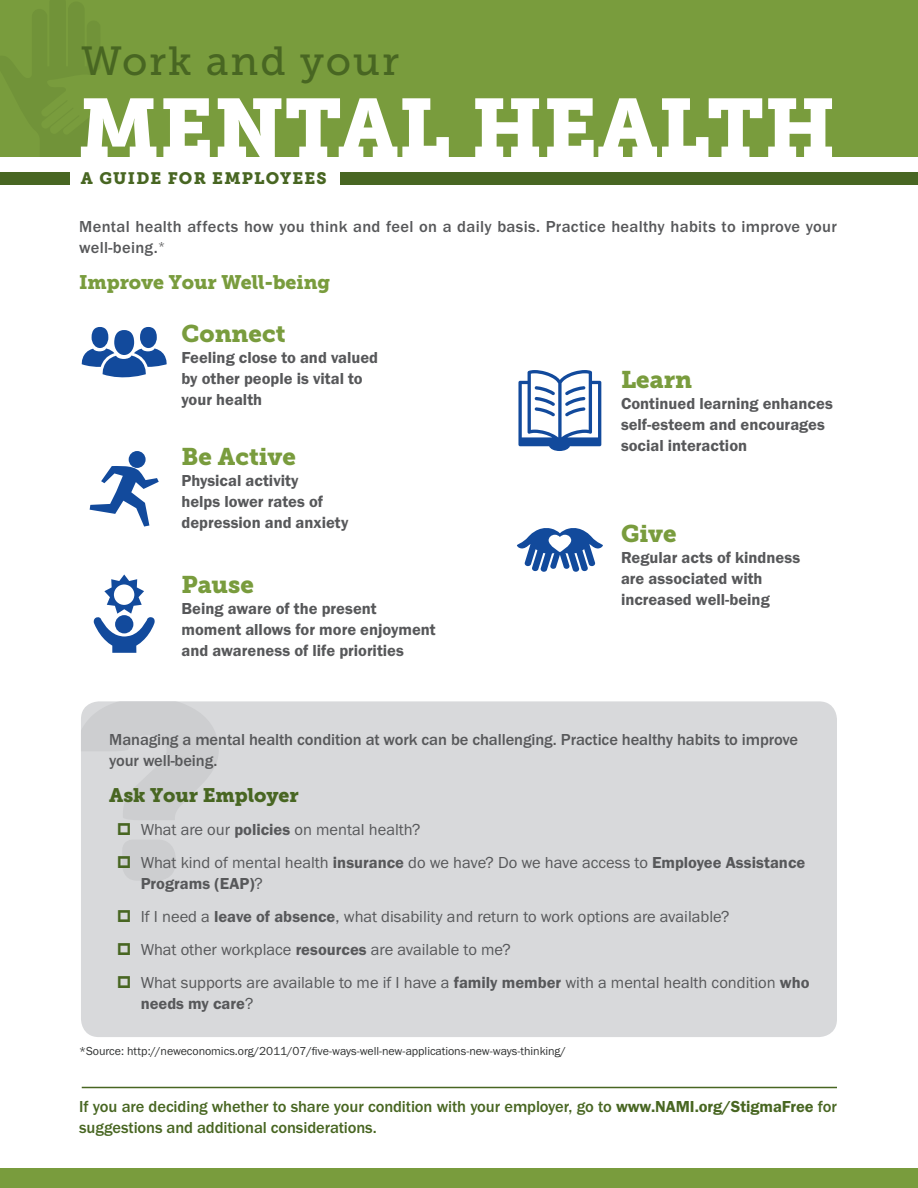
<style>
.page{position:relative;width:918px;height:1188px;background:#fff}
.page>*{position:absolute;margin:0;border:0;box-sizing:border-box;transform-origin:0 0}
.t1{font:82.5px "Museo Slab 900";color:#fff}
.t2{font:40.5px "Museo Slab 500";letter-spacing:.05em;color:#486622}
.t3{font:24px "Museo Slab 900";color:#799c3d}
.t4{font:19.5px "Museo Slab 900";letter-spacing:-.005em;color:#799c3d}
.t5{font:19.5px "Museo Slab 900";letter-spacing:-.005em;color:#486622}
.t6{font:16.5px/21px "Franklin Gothic URW Boo";color:#57585a}
.t7{font:16.5px/21px "Franklin Gothic URW Dem";color:#57585a}
.t8{font:500 16.5px/21px "Franklin Gothic URW";letter-spacing:-.005em;color:#486622}
.t9{font:500 16.5px/21px "Franklin Gothic URW";color:#57585a}
.t10{font:500 16.5px/21px "Franklin Gothic URW";letter-spacing:.02em;color:#57585a}
.t11{font:16.5px "Museo Slab 900";letter-spacing:.07em;color:#486622}
.t12{font:12px "Franklin Gothic URW Boo";letter-spacing:-.005em;color:#303232}
.s1{font-family:"Franklin Gothic URW Dem"}
.s2{font-family:"Franklin Gothic URW Dem";font-weight:400}
</style>
<div class="page">
<div style="left:81px;top:701px;width:756px;height:336px;background:#d8d9db;border-radius:18px"></div>
<div style="left:0;top:0;width:918px;height:157px;background:#799c3d"></div>
<div style="left:340px;top:172px;width:578px;height:12px;background:#486622"></div>
<div style="left:0;top:172px;width:70px;height:12px;background:#486622"></div>
<div style="left:0;top:1169px;width:918px;height:19px;background:#799c3d"></div>
<svg style="left:517px;top:528px;width:86px;height:44px"></svg>
<div style="left:129px;top:451px;width:17px;height:17px;background:#124a9c;border-radius:50%"></div>
<svg style="left:90px;top:466px;width:69px;height:61px"></svg>
<svg style="left:93px;top:575px;width:62px;height:78px"></svg>
<div style="left:114px;top:330px;width:20px;height:25px;background:#124a9c;border-radius:50%"></div>
<div style="left:140px;top:327px;width:17px;height:21px;background:#124a9c;border-radius:50%"></div>
<svg style="left:81px;top:348px;width:86px;height:30px"></svg>
<div style="left:92px;top:327px;width:16px;height:21px;background:#124a9c;border-radius:50%"></div>
<svg style="left:518px;top:370px;width:83px;height:81px"></svg>
<hr style="left:82px;top:1087px;width:755px;height:1px;background:#486622">
<svg style="left:81px;top:701px;width:138px;height:179px"></svg>
<p class="t2" style="left:81px;top:39px;width:320px">Work and your</p>
<p class="t1" style="left:78px;top:80px;width:760px">MENTAL HEALTH</p>
<p class="t11" style="left:81px;top:169px;width:247px">A GUIDE FOR EMPLOYEES</p>
<p class="t10" style="left:79px;top:216px;width:759px">Mental health affects how you think and feel on a daily basis. Practice healthy habits to improve your well-being.<sup>*</sup></p>
<p class="t4" style="left:79px;top:271px;width:252px">Improve Your Well-being</p>
<p class="t3" style="left:182px;top:320px;width:106px">Connect</p>
<p class="t7" style="left:182px;top:347px;width:198px">Feeling close to and valued by other people is vital to your health</p>
<p class="t3" style="left:182px;top:443px;width:116px">Be Active</p>
<p class="t7" style="left:182px;top:470px;width:168px">Physical activity<br>helps lower rates of depression and anxiety</p>
<p class="t3" style="left:182px;top:570px;width:74px">Pause</p>
<p class="t7" style="left:182px;top:597px;width:256px">Being aware of the present moment allows for more enjoyment and awareness of life priorities</p>
<p class="t3" style="left:621px;top:366px;width:73px">Learn</p>
<p class="t7" style="left:621px;top:393px;width:213px">Continued learning enhances self-esteem and encourages social interaction</p>
<p class="t3" style="left:621px;top:519px;width:57px">Give</p>
<p class="t7" style="left:621px;top:546px;width:181px">Regular acts of kindness are associated with increased well-being</p>
<p class="t9" style="left:109px;top:729px;width:691px">Managing a mental health condition at work can be challenging. Practice healthy habits to improve your well-being.</p>
<p class="t5" style="left:109px;top:784px;width:191px">Ask Your Employer</p>
<p class="t6" style="left:141px;top:819px;width:281px">What are our <span class="s1">policies</span> on mental health?</p>
<p class="t6" style="left:141px;top:852px;width:666px">What kind of mental health <span class="s1">insurance</span> do we have? Do we have access to <span class="s1">Employee Assistance<br>Programs (EAP)</span>?</p>
<p class="t6" style="left:141px;top:906px;width:590px">If I need a <span class="s1">leave of absence</span>, what disability and return to work options are available?</p>
<p class="t6" style="left:141px;top:939px;width:372px">What other workplace <span class="s1">resources</span> are available to me?</p>
<p class="t6" style="left:141px;top:972px;width:670px">What supports are available to me if I have a <span class="s1">family member</span> with a mental health condition <span class="s1">who needs my care</span>?</p>
<p class="t12" style="left:79px;top:1044px;width:488px">*Source: http://neweconomics.org/2011/07/five-ways-well-new-applications-new-ways-thinking/</p>
<p class="t8" style="left:79px;top:1096px;width:759px">If you are deciding whether to share your condition with your employer, go to <span class="s2">www.NAMI.org/StigmaFree</span> for suggestions and additional considerations.</p>
</div>
